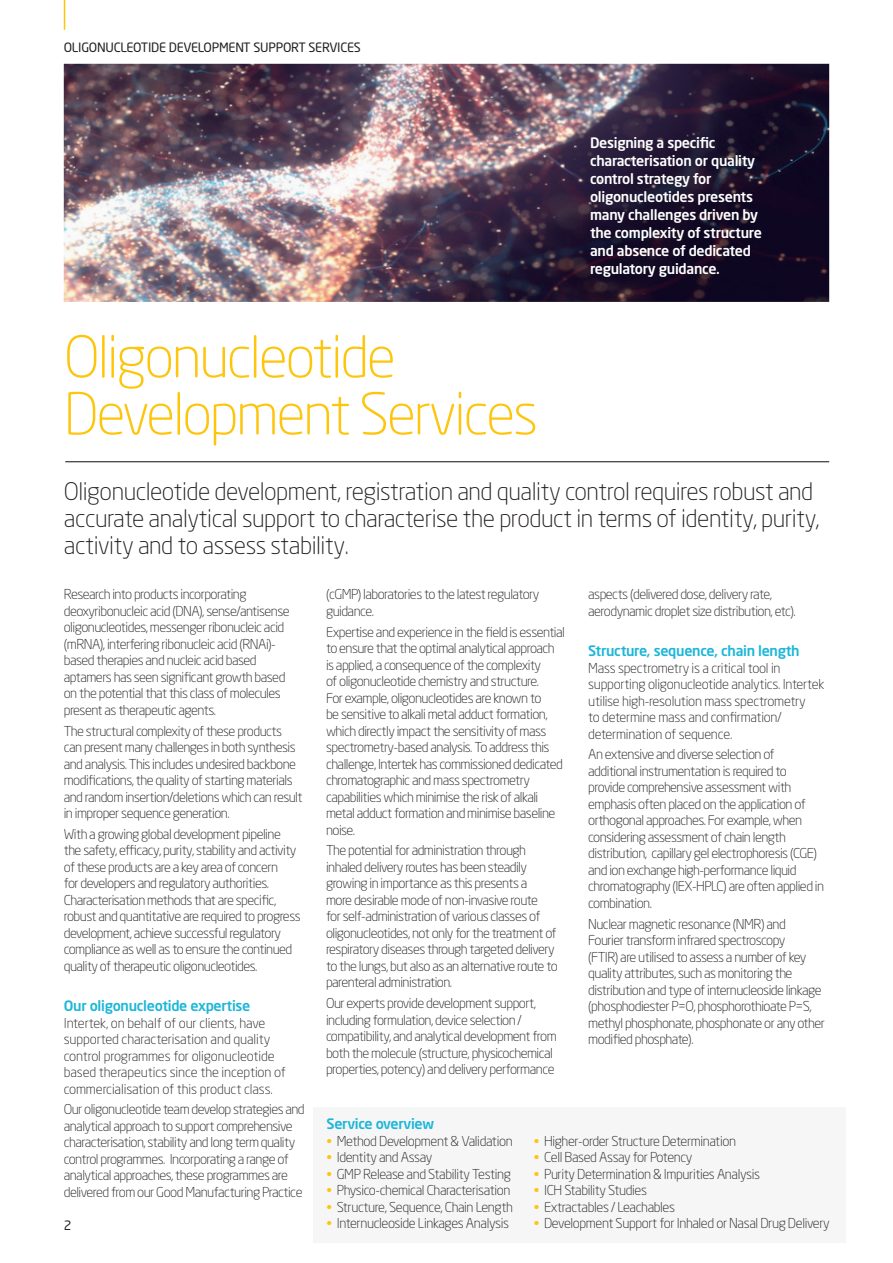
<style>
.page{position:relative;width:893px;height:1263px;background:#fff}
.page>*{position:absolute;margin:0;border:0;box-sizing:border-box;transform-origin:0 0}
.Heading{font:300 57px "Neo Sans Std";letter-spacing:-.04em;color:#fec50d}
.Body_Text{font:300 24px/27px "Neo Sans Std";letter-spacing:-.02em;color:#231f20}
.Body_Text-2{font:500 14.25px/18px "Neo Sans Std";letter-spacing:-.02em;color:#fff}
.Body_Text-3{font:500 14.25px "Neo Sans Std";letter-spacing:-.02em;color:#1cb6d8}
.Body_Text-4{font:300 13.5px/16.5px "Neo Sans Std";letter-spacing:-.04em;color:#231f20}
.Body_Text-5{font:300 13.5px/16.5px "Neo Sans Std";letter-spacing:-.01em;color:#231f20}
.Body_Text-6{font:300 13.5px/16.5px "Neo Sans Std";letter-spacing:-.02em;color:#231f20}
.t1{font:12.75px "Neo Sans Std";letter-spacing:-.02em;color:#231f20}
.s1{color:#fec50d}
</style>
<div class="page">
<hr style="left:64px;top:0;width:1px;height:30px;background:#fec50d">
<div style="left:313px;top:1107px;width:532px;height:135px;background:#f6f6f7"></div>
<hr style="left:65px;top:461px;width:764px;height:1px;background:#110a0c">
<img style="left:64px;top:64px;width:765px;height:238px">
<p class="t1" style="left:64px;top:40px;width:299px">OLIGONUCLEOTIDE DEVELOPMENT SUPPORT SERVICES</p>
<p class="Body_Text-2" style="left:590px;top:133px;width:173px">Designing a specific characterisation or quality control strategy for oligonucleotides presents many challenges driven by the complexity of structure and absence of dedicated regulatory guidance.</p>
<p class="Heading" style="left:64px;top:323px;width:334px">Oligonucleotide</p>
<p class="Heading" style="left:64px;top:380px;width:476px">Development Services</p>
<p class="Body_Text" style="left:64px;top:478px;width:757px">Oligonucleotide development, registration and quality control requires robust and accurate analytical support to characterise the product in terms of identity, purity, activity and to assess stability.</p>
<p class="Body_Text-4" style="left:64px;top:586px;width:227px">Research into products incorporating deoxyribonucleic acid (DNA), sense/antisense oligonucleotides, messenger ribonucleic acid (mRNA), interfering ribonucleic acid (RNAi)- based therapies and nucleic acid based aptamers has seen significant growth based on the potential that this class of molecules present as therapeutic agents.</p>
<p class="Body_Text-4" style="left:64px;top:722px;width:240px">The structural complexity of these products can present many challenges in both synthesis and analysis. This includes undesired backbone modifications, the quality of starting materials and random insertion/deletions which can result in improper sequence generation.</p>
<p class="Body_Text-4" style="left:64px;top:825px;width:238px">With a growing global development pipeline the safety, efficacy, purity, stability and activity of these products are a key area of concern<br>for developers and regulatory authorities.<br>Characterisation methods that are specific, robust and quantitative are required to progress development, achieve successful regulatory compliance as well as to ensure the continued quality of therapeutic oligonucleotides.</p>
<p class="Body_Text-3" style="left:64px;top:997px;width:188px">Our oligonucleotide expertise</p>
<p class="Body_Text-5" style="left:64px;top:1014px;width:224px">Intertek, on behalf of our clients, have supported characterisation and quality control programmes for oligonucleotide based therapeutics since the inception of commercialisation of this product class.</p>
<p class="Body_Text-4" style="left:64px;top:1101px;width:242px">Our oligonucleotide team develop strategies and analytical approach to support comprehensive characterisation, stability and long term quality control programmes. Incorporating a range of analytical approaches, these programmes are delivered from our Good Manufacturing Practice</p>
<p class="t1" style="left:64px;top:1218px;width:9px">2</p>
<p class="Body_Text-4" style="left:326px;top:586px;width:215px">(cGMP) laboratories to the latest regulatory guidance.</p>
<p class="Body_Text-4" style="left:326px;top:623px;width:240px">Expertise and experience in the field is essential to ensure that the optimal analytical approach is applied, a consequence of the complexity<br>of oligonucleotide chemistry and structure.<br>For example, oligonucleotides are known to<br>be sensitive to alkali metal adduct formation, which directly impact the sensitivity of mass spectrometry-based analysis. To address this challenge, Intertek has commissioned dedicated chromatographic and mass spectrometry capabilities which minimise the risk of alkali metal adduct formation and minimise baseline noise.</p>
<p class="Body_Text-4" style="left:326px;top:842px;width:233px">The potential for administration through inhaled delivery routes has been steadily growing in importance as this presents a<br>more desirable mode of non-invasive route<br>for self-administration of various classes of oligonucleotides, not only for the treatment of respiratory diseases through targeted delivery to the lungs, but also as an alternative route to parenteral administration.</p>
<p class="Body_Text-4" style="left:326px;top:995px;width:232px">Our experts provide development support, including formulation, device selection / compatibility, and analytical development from both the molecule (structure, physicochemical properties, potency) and delivery performance</p>
<p class="Body_Text-4" style="left:588px;top:586px;width:209px">aspects (delivered dose, delivery rate, aerodynamic droplet size distribution, etc).</p>
<p class="Body_Text-3" style="left:588px;top:642px;width:213px">Structure, sequence, chain length</p>
<p class="Body_Text-6" style="left:588px;top:659px;width:238px">Mass spectrometry is a critical tool in supporting oligonucleotide analytics. Intertek utilise high-resolution mass spectrometry<br>to determine mass and confirmation/ determination of sequence.</p>
<p class="Body_Text-4" style="left:588px;top:746px;width:237px">An extensive and diverse selection of additional instrumentation is required to provide comprehensive assessment with emphasis often placed on the application of orthogonal approaches. For example, when considering assessment of chain length distribution, capillary gel electrophoresis (CGE) and ion exchange high-performance liquid chromatography (IEX-HPLC) are often applied in combination.</p>
<p class="Body_Text-4" style="left:588px;top:915px;width:238px">Nuclear magnetic resonance (NMR) and<br>Fourier transform infrared spectroscopy<br>(FTIR) are utilised to assess a number of key quality attributes, such as monitoring the distribution and type of internucleoside linkage (phosphodiester P=O, phosphorothioate P=S, methyl phosphonate, phosphonate or any other modified phosphate).</p>
<p class="Body_Text-3" style="left:327px;top:1115px;width:109px">Service overview</p>
<p class="Body_Text-4" style="left:327px;top:1132px;width:188px"><span class="s1">•</span> Method Development &amp; Validation</p>
<p class="Body_Text-4" style="left:327px;top:1149px;width:107px"><span class="s1">•</span> Identity and Assay</p>
<p class="Body_Text-4" style="left:327px;top:1165px;width:186px"><span class="s1">•</span> GMP Release and Stability Testing</p>
<p class="Body_Text-4" style="left:327px;top:1182px;width:185px"><span class="s1">•</span> Physico-chemical Characterisation</p>
<p class="Body_Text-4" style="left:327px;top:1198px;width:188px"><span class="s1">•</span> Structure, Sequence, Chain Length</p>
<p class="Body_Text-4" style="left:327px;top:1215px;width:184px"><span class="s1">•</span> Internucleoside Linkages Analysis</p>
<p class="Body_Text-4" style="left:534px;top:1132px;width:204px"><span class="s1">•</span> Higher-order Structure Determination</p>
<p class="Body_Text-4" style="left:534px;top:1149px;width:160px"><span class="s1">•</span> Cell Based Assay for Potency</p>
<p class="Body_Text-4" style="left:534px;top:1165px;width:228px"><span class="s1">•</span> Purity Determination &amp; Impurities Analysis</p>
<p class="Body_Text-4" style="left:534px;top:1182px;width:115px"><span class="s1">•</span> ICH Stability Studies</p>
<p class="Body_Text-4" style="left:534px;top:1198px;width:143px"><span class="s1">•</span> Extractables / Leachables</p>
<p class="Body_Text-4" style="left:534px;top:1215px;width:297px"><span class="s1">•</span> Development Support for Inhaled or Nasal Drug Delivery</p>
</div>
